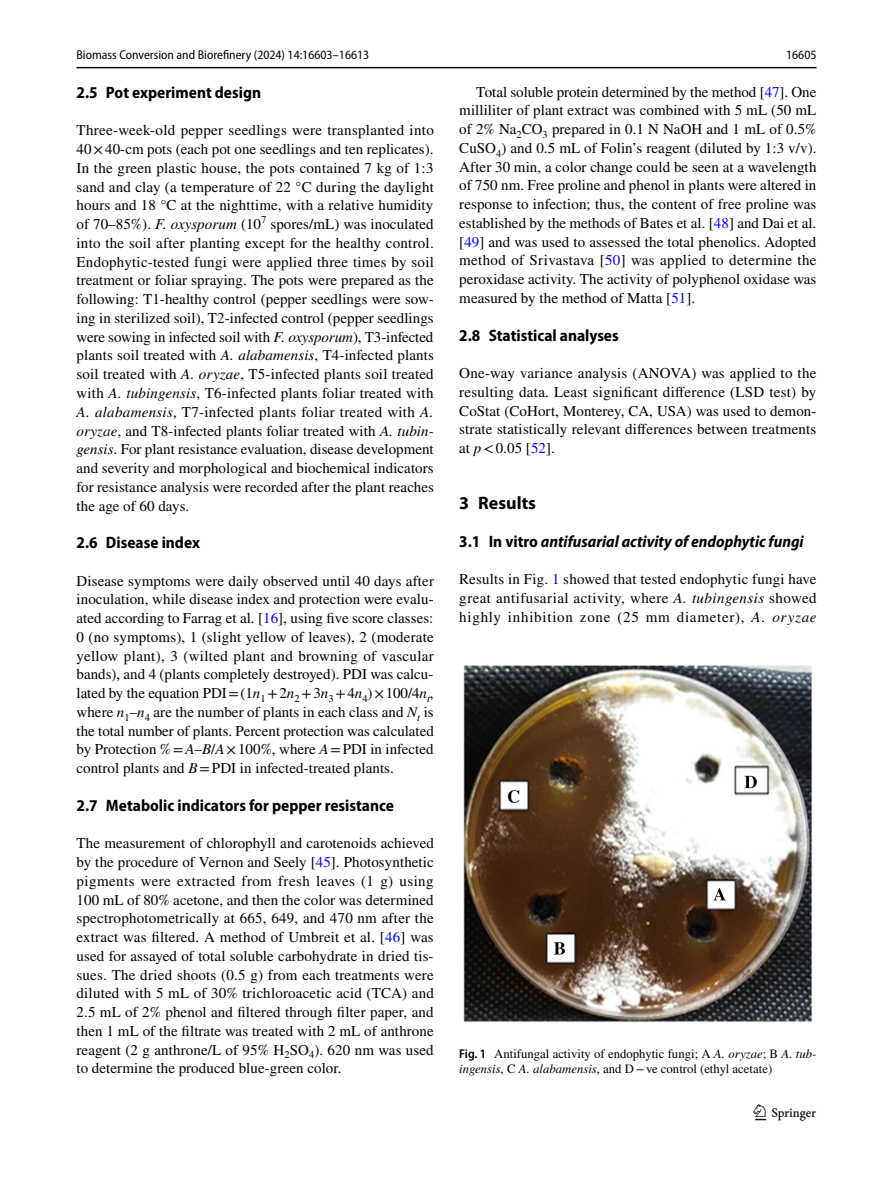
<style>
.page{position:relative;width:893px;height:1187px;background:#fff}
.page>*{position:absolute;margin:0;border:0;box-sizing:border-box;transform-origin:0 0}
.t1{font:22.5px "Springnew Regular 3";color:#000}
.t2{font:700 18px "Myriad Pro";color:#000}
.t3{font:700 semi-condensed 16.5px "Myriad Pro";color:#000}
.t4{font:italic 700 semi-condensed 16.5px "Myriad Pro";color:#000}
.t5{font:15px/18.8px "STIX";letter-spacing:.005em;color:#000;text-align:justify}
.t6{font:12.75px/15px "STIX";color:#000}
.t7{font:semi-condensed 12.75px "Myriad Pro";color:#000}
.s1{font-style:italic}
.s2{color:#00f}
.s3{font-style:normal}
.s4{font-family:"Myriad Pro";font-weight:600;font-stretch:semi-condensed}
</style>
<div class="page">
<hr style="left:77px;top:67px;width:739px;height:1px;background:#000">
<img style="left:463px;top:665px;width:349px;height:357px">
<p class="t7" style="left:77px;top:48px;width:294px">Biomass Conversion and Biorefinery (2024) 14:16603–16613</p>
<p class="t7" style="left:786px;top:48px;width:32px">16605</p>
<p class="t3" style="left:77px;top:83px;width:186px">2.5 Pot experiment design</p>
<p class="t5" style="left:77px;top:122px;width:359px">Three-week-old pepper seedlings were transplanted into 40×40-cm pots (each pot one seedlings and ten replicates).<br>In the green plastic house, the pots contained 7 kg of 1:3 sand and clay (a temperature of 22 °C during the daylight hours and 18 °C at the nighttime, with a relative humidity of 70–85%). <span class="s1">F. oxysporum</span> (10<sup>7</sup> spores/mL) was inoculated into the soil after planting except for the healthy control.<br>Endophytic-tested fungi were applied three times by soil treatment or foliar spraying. The pots were prepared as the following: T1-healthy control (pepper seedlings were sow&shy;ing in sterilized soil), T2-infected control (pepper seedlings were sowing in infected soil with <span class="s1">F. oxysporum</span>), T3-infected plants soil treated with <span class="s1">A. alabamensis</span>, T4-infected plants soil treated with <span class="s1">A. oryzae</span>, T5-infected plants soil treated with <span class="s1">A. tubingensis</span>, T6-infected plants foliar treated with <span class="s1">A. alabamensis</span>, T7-infected plants foliar treated with <span class="s1">A. oryzae</span>, and T8-infected plants foliar treated with <span class="s1">A. tubin&shy;gensis</span>. For plant resistance evaluation, disease development and severity and morphological and biochemical indicators for resistance analysis were recorded after the plant reaches the age of 60 days.</p>
<p class="t3" style="left:77px;top:533px;width:125px">2.6 Disease index</p>
<p class="t5" style="left:76px;top:572px;width:359px">Disease symptoms were daily observed until 40 days after inoculation, while disease index and protection were evalu&shy;ated according to Farrag et al. [<span class="s2">16</span>], using five score classes:<br>0 (no symptoms), 1 (slight yellow of leaves), 2 (moderate yellow plant), 3 (wilted plant and browning of vascular bands), and 4 (plants completely destroyed). PDI was calcu&shy;lated by the equation PDI=(1<span class="s1">n</span><sub>1</sub> +2<span class="s1">n</span><sub>2</sub> +3<span class="s1">n</span><sub>3</sub> +4<span class="s1">n</span><sub>4</sub>)×100/4<span class="s1">n</span><sub>t</sub>, where <span class="s1">n</span><sub>1</sub>–<span class="s1">n</span><sub>4</sub> are the number of plants in each class and <span class="s1">N</span><sub>t</sub> is the total number of plants. Percent protection was calculated by Protection %=<span class="s1">A</span>–<span class="s1">B</span>/<span class="s1">A</span>×100%, where <span class="s1">A</span>=PDI in infected control plants and <span class="s1">B</span>=PDI in infected-treated plants.</p>
<p class="t3" style="left:77px;top:796px;width:319px">2.7 Metabolic indicators for pepper resistance</p>
<p class="t5" style="left:77px;top:834px;width:359px">The measurement of chlorophyll and carotenoids achieved by the procedure of Vernon and Seely [<span class="s2">45</span>]. Photosynthetic pigments were extracted from fresh leaves (1 g) using 100 mL of 80% acetone, and then the color was determined spectrophotometrically at 665, 649, and 470 nm after the extract was filtered. A method of Umbreit et al. [<span class="s2">46</span>] was used for assayed of total soluble carbohydrate in dried tis&shy;sues. The dried shoots (0.5 g) from each treatments were diluted with 5 mL of 30% trichloroacetic acid (TCA) and 2.5 mL of 2% phenol and filtered through filter paper, and then 1 mL of the filtrate was treated with 2 mL of anthrone reagent (2 g anthrone/L of 95% H<sub>2</sub>SO<sub>4</sub>). 620 nm was used to determine the produced blue-green color.</p>
<p class="t5" style="left:459px;top:83px;width:359px;text-indent:17px">Total soluble protein determined by the method [<span class="s2">47</span>]. One milliliter of plant extract was combined with 5 mL (50 mL of 2% Na<sub>2</sub>CO<sub>3</sub> prepared in 0.1 N NaOH and 1 mL of 0.5% CuSO<sub>4</sub>) and 0.5 mL of Folin’s reagent (diluted by 1:3 v/v).<br>After 30 min, a color change could be seen at a wavelength of 750 nm. Free proline and phenol in plants were altered in response to infection; thus, the content of free proline was established by the methods of Bates et al. [<span class="s2">48</span>] and Dai et al. [<span class="s2">49</span>] and was used to assessed the total phenolics. Adopted method of Srivastava [<span class="s2">50</span>] was applied to determine the peroxidase activity. The activity of polyphenol oxidase was measured by the method of Matta [<span class="s2">51</span>].</p>
<p class="t3" style="left:459px;top:326px;width:161px">2.8 Statistical analyses</p>
<p class="t5" style="left:459px;top:364px;width:359px">One-way variance analysis (ANOVA) was applied to the resulting data. Least significant difference (LSD test) by CoStat (CoHort, Monterey, CA, USA) was used to demon&shy;strate statistically relevant differences between treatments at <span class="s1">p</span>&lt;0.05 [<span class="s2">52</span>].</p>
<p class="t2" style="left:459px;top:491px;width:78px">3 Results</p>
<p class="t4" style="left:459px;top:530px;width:346px"><span class="s3">3.1 In vitro</span> antifusarial activity of endophytic fungi</p>
<p class="t5" style="left:459px;top:571px;width:359px">Results in Fig. <span class="s2">1</span> showed that tested endophytic fungi have great antifusarial activity, where <span class="s1">A. tubingensis</span> showed highly inhibition zone (25 mm diameter), <span class="s1">A. oryzae</span></p>
<p class="t6" style="left:459px;top:1046px;width:359px"><span class="s4">Fig. 1</span> Antifungal activity of endophytic fungi; A <span class="s1">A. oryzae</span>; B <span class="s1">A. tub&shy;ingensis</span>, C <span class="s1">A. alabamensis</span>, and D−ve control (ethyl acetate)</p>
<h1 class="t1" style="left:755px;top:1104px;width:62px">1 3</h1>
</div>
